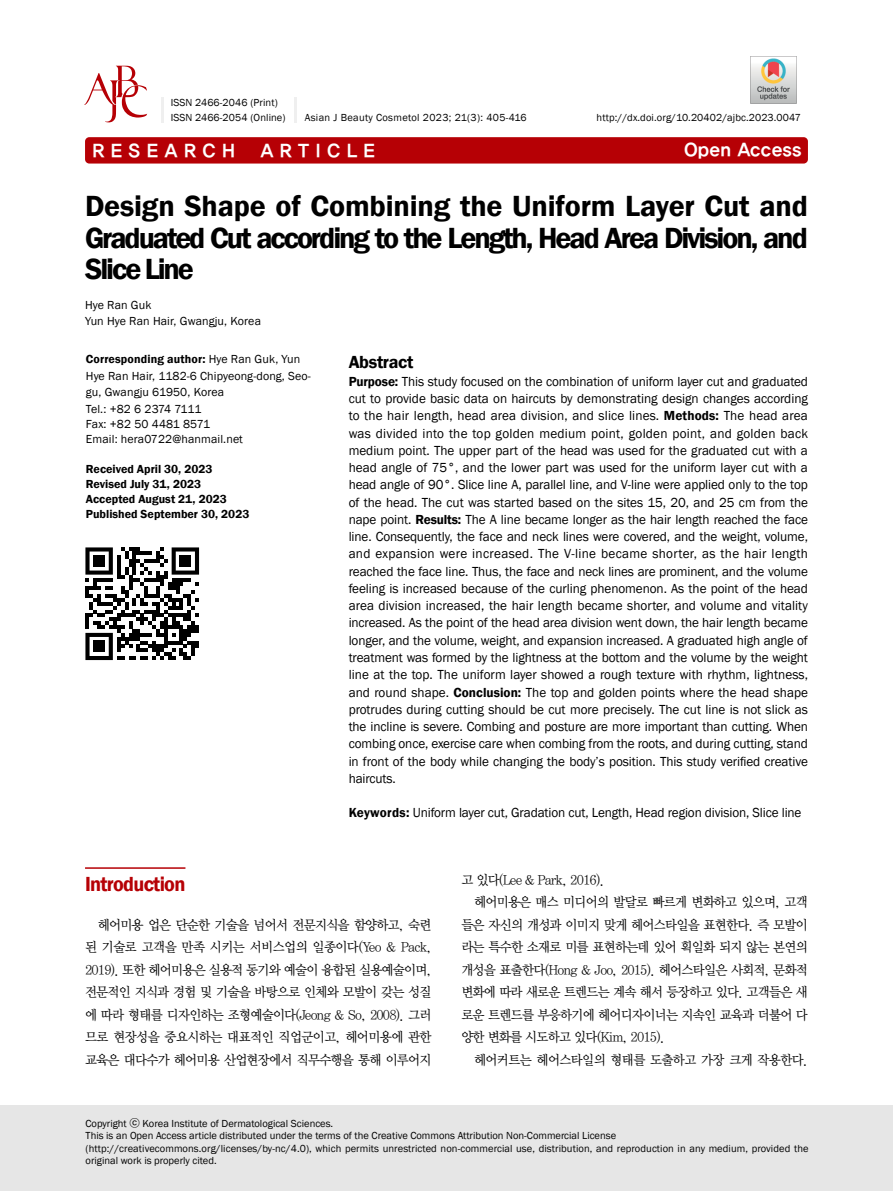
<style>
.page{position:relative;width:893px;height:1191px;background:#fff}
.page>*{position:absolute;margin:0;border:0;box-sizing:border-box;transform-origin:0 0}
.t1{font:600 30px/31.5px "Franklin Gothic";letter-spacing:-.07em;color:#000;text-align:justify}
.t2{font:600 21px "Franklin Gothic";letter-spacing:-.035em;color:#b60005;scale:.96 1}
.t3{font:18px "YDIYGO350";color:#fff}
.t4{font:600 18px "Franklin Gothic";letter-spacing:-.02em;color:#000}
.t5{font:13.5px/17.2px "Franklin Gothic";letter-spacing:-.01em;color:#000;text-align:justify}
.t6{font:13.5px/22.5px "YDIY Mj O330";letter-spacing:-.06em;color:#000;text-align:justify;scale:.95 1}
.t7{font:12px/16.5px "Franklin Gothic";letter-spacing:.01em;color:#000}
.t8{font:600 12px/15px "Franklin Gothic";color:#000}
.t9{font:10.5px/12.6px "Franklin Gothic";letter-spacing:.005em;color:#000}
.t10{font:10.5px "Franklin Gothic";letter-spacing:.03em;color:#000}
.s1{font-weight:600}
.s2{font-family:"YDIYGO330"}
</style>
<div class="page">
<div style="left:85px;top:137px;width:723px;height:26px;background:#b60005;border-radius:4px"></div>
<hr style="left:85px;top:867px;width:100px;height:1px;background:#b60005">
<div style="left:0;top:1106px;width:893px;height:85px;background:#e6e6e6"></div>
<svg style="left:84px;top:66px;width:63px;height:56px"></svg>
<hr style="left:294px;top:97px;width:3px;height:25px;background:#efefef">
<hr style="left:161px;top:97px;width:3px;height:25px;background:#efefef">
<svg style="left:85px;top:547px;width:114px;height:113px"></svg>
<div style="left:93px;top:555px;width:12px;height:12px;background:#000"></div>
<div style="left:179px;top:555px;width:12px;height:12px;background:#000"></div>
<div style="left:93px;top:640px;width:12px;height:12px;background:#000"></div>
<img style="left:750px;top:56px;width:47px;height:47px">
<p class="t9" style="left:171px;top:95px;width:116px;line-height:15px">ISSN 2466-2046 (Print)<br>ISSN 2466-2054 (Online)</p>
<p class="t10" style="left:305px;top:111px;width:223px">Asian J Beauty Cosmetol 2023; 21(3): 405-416</p>
<p class="t9" style="left:597px;top:111px;width:206px">http://dx.doi.org/10.20402/ajbc.2023.0047</p>
<h3 class="t3" style="left:92px;top:141px;width:144px">R E S E A R C H</h3>
<h3 class="t3" style="left:260px;top:141px;width:116px">A R T I C L E</h3>
<h3 class="t3" style="left:684px;top:140px;width:119px">Open Access</h3>
<h1 class="t1" style="left:85px;top:191px;width:724px">Design Shape of Combining the Uniform Layer Cut and Graduated Cut according to the Length, Head Area Division, and Slice Line</h1>
<p class="t7" style="left:85px;top:297px;width:177px">Hye Ran Guk<br>Yun Hye Ran Hair, Gwangju, Korea</p>
<p class="t7" style="left:86px;top:351px;width:226px"><span class="s1">Corresponding author:</span> Hye Ran Guk, Yun<br>Hye Ran Hair, 1182-6 Chipyeong-dong, Seo&shy;gu, Gwangju 61950, Korea<br>Tel.: +82 6 2374 7111</p>
<p class="t7" style="left:86px;top:416px;width:159px;line-height:15px">Fax: +82 50 4481 8571<br>Email: hera0722@hanmail.net</p>
<p class="t8" style="left:86px;top:461px;width:165px">Received April 30, 2023<br>Revised July 31, 2023<br>Accepted August 21, 2023<br>Published September 30, 2023</p>
<h3 class="t4" style="left:349px;top:351px;width:66px">Abstract</h3>
<p class="t5" style="left:349px;top:373px;width:461px"><span class="s1">Purpose:</span> This study focused on the combination of uniform layer cut and graduated cut to provide basic data on haircuts by demonstrating design changes according to the hair length, head area division, and slice lines. <span class="s1">Methods:</span> The head area was divided into the top golden medium point, golden point, and golden back medium point. The upper part of the head was used for the graduated cut with a head angle of 75°, and the lower part was used for the uniform layer cut with a head angle of 90°. Slice line A, parallel line, and V-line were applied only to the top of the head. The cut was started based on the sites 15, 20, and 25 cm from the nape point. <span class="s1">Results:</span> The A line became longer as the hair length reached the face line. Consequently, the face and neck lines were covered, and the weight, volume, and expansion were increased. The V-line became shorter, as the hair length reached the face line. Thus, the face and neck lines are prominent, and the volume feeling is increased because of the curling phenomenon. As the point of the head area division increased, the hair length became shorter, and volume and vitality increased. As the point of the head area division went down, the hair length became longer, and the volume, weight, and expansion increased. A graduated high angle of treatment was formed by the lightness at the bottom and the volume by the weight line at the top. The uniform layer showed a rough texture with rhythm, lightness, and round shape. <span class="s1">Conclusion:</span> The top and golden points where the head shape protrudes during cutting should be cut more precisely. The cut line is not slick as the incline is severe. Combing and posture are more important than cutting. When combing once, exercise care when combing from the roots, and during cutting, stand in front of the body while changing the body’s position. This study verified creative haircuts.</p>
<p class="t5" style="left:349px;top:804px;width:454px"><span class="s1">Keywords:</span> Uniform layer cut, Gradation cut, Length, Head region division, Slice line</p>
<h2 class="t2" style="left:85px;top:871px;width:106px">Introduction</h2>
<p class="t6" style="left:85px;top:914px;width:366px;text-indent:13px">헤어미용 업은 단순한 기술을 넘어서 전문지식을 함양하고, 숙련 된 기술로 고객을 만족 시키는 서비스업의 일종이다(Yeo &amp; Pack, 2019). 또한 헤어미용은 실용적 동기와 예술이 융합된 실용예술이며, 전문적인 지식과 경험 및 기술을 바탕으로 인체와 모발이 갖는 성질 에 따라 형태를 디자인하는 조형예술이다(Jeong &amp; So, 2008). 그러 므로 현장성을 중요시하는 대표적인 직업군이고, 헤어미용에 관한 교육은 대다수가 헤어미용 산업현장에서 직무수행을 통해 이루어지</p>
<p class="t6" style="left:461px;top:869px;width:152px">고 있다(Lee &amp; Park, 2016).</p>
<p class="t6" style="left:474px;top:891px;width:353px">헤어미용은 매스 미디어의 발달로 빠르게 변화하고 있으며, 고객</p>
<p class="t6" style="left:461px;top:914px;width:366px">들은 자신의 개성과 이미지 맞게 헤어스타일을 표현한다. 즉 모발이</p>
<p class="t6" style="left:461px;top:936px;width:366px">라는 특수한 소재로 미를 표현하는데 있어 획일화 되지 않는 본연의</p>
<p class="t6" style="left:461px;top:959px;width:366px">개성을 표출한다(Hong &amp; Joo, 2015). 헤어스타일은 사회적, 문화적</p>
<p class="t6" style="left:461px;top:981px;width:366px">변화에 따라 새로운 트렌드는 계속 해서 등장하고 있다. 고객들은 새</p>
<p class="t6" style="left:461px;top:1004px;width:366px">로운 트렌드를 부응하기에 헤어디자이너는 지속인 교육과 더불어 다</p>
<p class="t6" style="left:461px;top:1026px;width:216px">양한 변화를 시도하고 있다(Kim, 2015).</p>
<p class="t6" style="left:474px;top:1049px;width:353px">헤어커트는 헤어스타일의 형태를 도출하고 가장 크게 작용한다.</p>
<p class="t9" style="left:86px;top:1117px;width:724px">Copyright <span class="s2">ⓒ</span> Korea Institute of Dermatological Sciences.<br>This is an Open Access article distributed under the terms of the Creative Commons Attribution Non-Commercial License (http://creativecommons.org/licenses/by-nc/4.0), which permits unrestricted non-commercial use, distribution, and reproduction in any medium, provided the original work is properly cited.</p>
</div>
